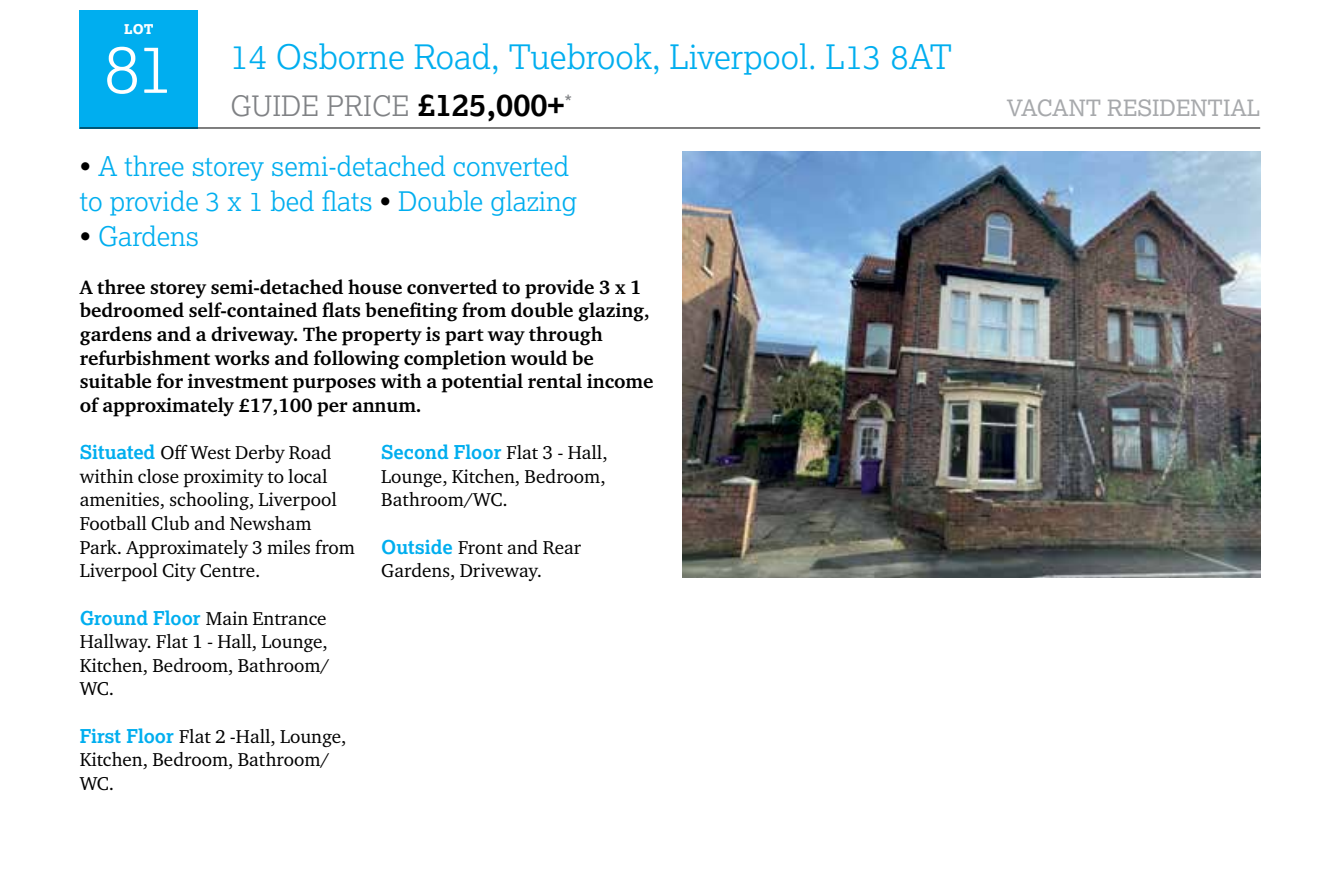
<style>
.page{position:relative;width:1340px;height:880px;background:#fff}
.page>*{position:absolute;margin:0;border:0;box-sizing:border-box;transform-origin:0 0}
.t1{font:300 67.5px "Lexia";color:#fff}
.t2{font:300 33.75px "Lexia";color:#00aeef}
.t3{font:300 28.12px "Lexia";color:#808285}
.t4{font:300 27px/35.3px "Lexia";color:#00aeef}
.t5{font:22.5px "Lexia";color:#a7a9ac}
.t6{font:20.25px "Lexia";color:#808285}
.t7{font:700 19.8px/23.6px "Charter ITC Pro";color:#000}
.t8{font:19.12px/23.6px "Charter ITC Pro";color:#000}
.t9{font:700 19.12px "Lexia";color:#00aeef}
.t10{font:800 13.5px "Lexia";color:#fff}
.s1{font-weight:700;font-size:31.5px;color:#000}
.s2{color:#000}
.s3{font-family:"Lexia";font-weight:700;color:#00aeef}
.s4{font-family:"Charter ITC Pro";font-weight:400;color:#000}
</style>
<div class="page">
<div style="left:80px;top:10px;width:118px;height:118px;background:#00aeef"></div>
<hr style="left:80px;top:128px;width:1180px;height:1px;background:#000">
<img style="left:682px;top:152px;width:578px;height:425px">
<p class="t10" style="left:124px;top:20px;width:31px">LOT</p>
<h1 class="t1" style="left:104px;top:26px;width:72px">81</h1>
<h2 class="t2" style="left:230px;top:36px;width:723px">14 Osborne Road, Tuebrook, Liverpool. L13 8AT</h2>
<h3 class="t3" style="left:230px;top:88px;width:335px">GUIDE PRICE <span class="s1">£125,000+</span></h3>
<p class="t5" style="left:1006px;top:94px;width:255px">VACANT RESIDENTIAL</p>
<p class="t6" style="left:564px;top:90px;width:9px">*</p>
<h3 class="t4" style="left:80px;top:147px;width:499px"><span class="s2">•</span> A three storey semi-detached converted to provide 3 x 1 bed flats <span class="s2">•</span> Double glazing</h3>
<h3 class="t4" style="left:80px;top:218px;width:121px"><span class="s2">•</span> Gardens</h3>
<p class="t7" style="left:80px;top:275px;width:575px">A three storey semi-detached house converted to provide 3 x 1 bedroomed self-contained flats benefiting from double glazing, gardens and a driveway. The property is part way through refurbishment works and following completion would be suitable for investment purposes with a potential rental income of approximately £17,100 per annum.</p>
<p class="t8" style="left:80px;top:440px;width:277px"><span class="s3">Situated</span> Off West Derby Road within close proximity to local amenities, schooling, Liverpool<br>Football Club and Newsham<br>Park. Approximately 3 miles from<br>Liverpool City Centre.</p>
<p class="t8" style="left:80px;top:606px;width:251px"><span class="s3">Ground Floor</span> Main Entrance<br>Hallway. Flat 1 - Hall, Lounge,<br>Kitchen, Bedroom, Bathroom/<br>WC.</p>
<p class="t8" style="left:80px;top:724px;width:268px"><span class="s3">First Floor</span> Flat 2 -Hall, Lounge,<br>Kitchen, Bedroom, Bathroom/<br>WC.</p>
<p class="t9" style="left:381px;top:440px;width:228px">Second Floor <span class="s4">Flat 3 - Hall,</span></p>
<p class="t8" style="left:381px;top:464px;width:226px">Lounge, Kitchen, Bedroom,<br>Bathroom/WC.</p>
<p class="t8" style="left:381px;top:535px;width:201px"><span class="s3">Outside</span> Front and Rear<br>Gardens, Driveway.</p>
</div>
